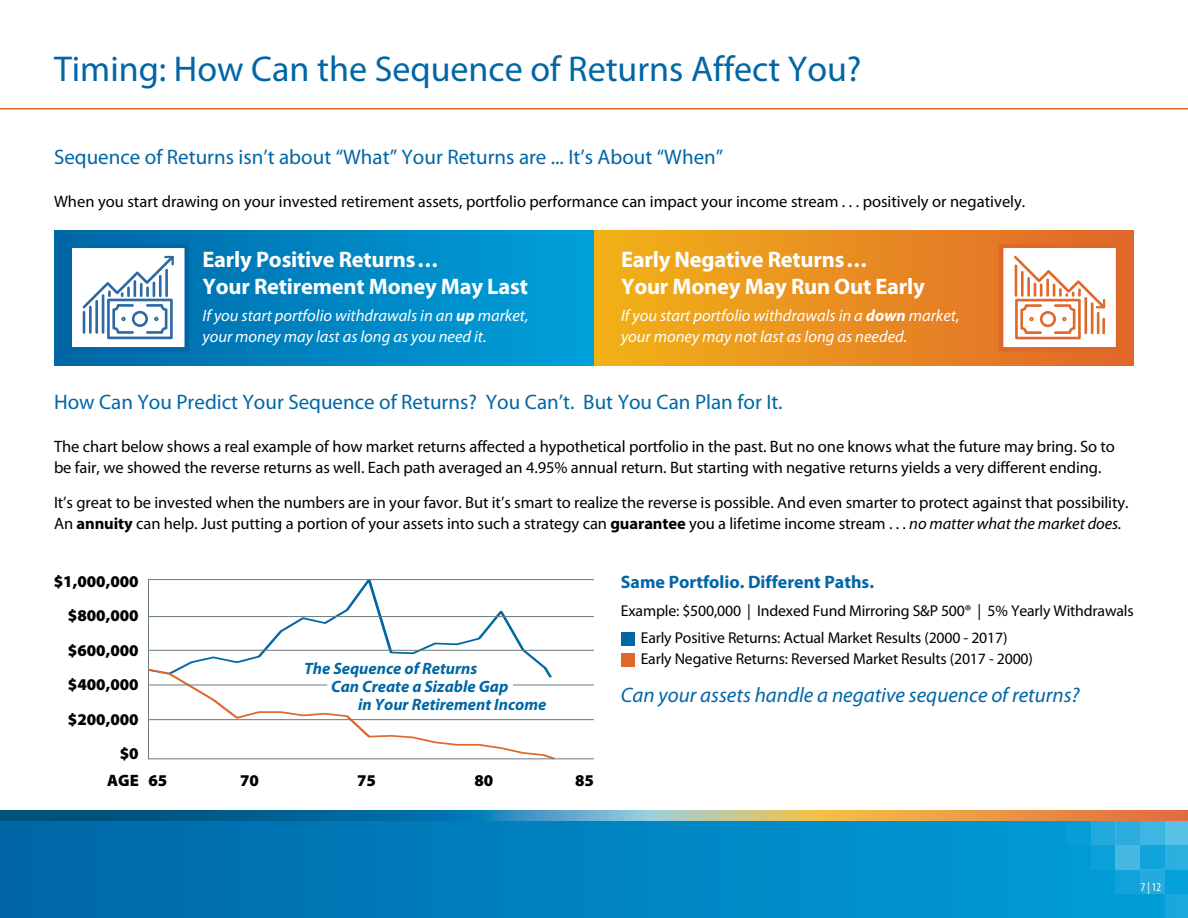
<style>
.page{position:relative;width:1188px;height:918px;background:#fff}
.page>*{position:absolute;margin:0;border:0;box-sizing:border-box;transform-origin:0 0}
.t1{font:36px "Myriad Pro";color:#0066a6}
.t2{font:700 22.5px/27px "Myriad Pro";letter-spacing:-.01em;color:#fff}
.t3{font:21px "Myriad Pro";color:#0066a6}
.t4{font:italic 21px "Myriad Pro";color:#0066a6}
.t5{font:700 18px "Myriad Pro";color:#0066a6}
.t6{font:16.5px/21px "Myriad Pro";letter-spacing:-.005em;color:#000}
.t7{font:italic 16.5px/21px "Myriad Pro";color:#fff}
.t8{font:italic 700 16.5px "Myriad Pro";color:#0066a6}
.t9{font:900 16.5px/34.5px "Myriad Pro";color:#000;text-align:right}
.t10{font:15.75px/27.8px "Myriad Pro";letter-spacing:-.01em;color:#000}
.t11{font:condensed 12px "Myriad Pro";color:#fff}
.s1{font-weight:700}
.s2{font-style:italic}
</style>
<div class="page">
<svg style="left:150px;top:581px;width:407px;height:176px"></svg>
<div style="left:148px;top:579px;width:446px;height:180px;border:1px solid #6c797d"></div>
<div style="left:0;top:817px;width:1188px;height:101px;background:linear-gradient(to right,#0066a6,#00a0da)"></div>
<div style="left:1165px;top:820px;width:23px;height:25px;background:#59c0e6"></div>
<div style="left:1140px;top:820px;width:25px;height:25px;background:#3eb5e2"></div>
<div style="left:1116px;top:820px;width:24px;height:25px;background:#2cadde"></div>
<div style="left:1091px;top:820px;width:25px;height:25px;background:#23a9dc"></div>
<div style="left:1066px;top:820px;width:25px;height:25px;background:#089dd6"></div>
<div style="left:1165px;top:845px;width:23px;height:24px;background:#2cafdf"></div>
<div style="left:1140px;top:845px;width:25px;height:24px;background:#11a4db"></div>
<div style="left:1116px;top:845px;width:24px;height:24px;background:#47b8e2"></div>
<div style="left:1091px;top:845px;width:25px;height:24px;background:#0da1d9"></div>
<div style="left:1165px;top:869px;width:23px;height:25px;background:#04a0d9"></div>
<div style="left:1140px;top:869px;width:25px;height:25px;background:#23abde"></div>
<div style="left:1116px;top:869px;width:24px;height:25px;background:#11a3da"></div>
<div style="left:1165px;top:894px;width:23px;height:24px;background:#1aa8dc"></div>
<svg style="left:0;top:810px;width:1188px;height:10px;background:#728881"></svg>
<hr style="left:0;top:108px;width:1188px;height:2px;background:#e0672a">
<svg style="left:594px;top:230px;width:540px;height:135px;background:#e99120"></svg>
<div style="left:54px;top:230px;width:540px;height:135px;background:linear-gradient(to right,#0066a6,#00a0db)"></div>
<div style="left:68px;top:244px;width:121px;height:108px;background:#fff;border:4px solid #0066a6"></div>
<div style="left:999px;top:244px;width:121px;height:108px;background:#fff;border:4px solid #e0672a"></div>
<svg style="left:83px;top:256px;width:91px;height:83px"></svg>
<hr style="left:159px;top:275px;width:3px;height:22px;background:#2d69a5">
<hr style="left:165px;top:269px;width:3px;height:28px;background:#2d69a5">
<svg style="left:1014px;top:256px;width:91px;height:83px"></svg>
<hr style="left:1085px;top:297px;width:2px;height:37px;background:#e0682b">
<hr style="left:1091px;top:302px;width:3px;height:32px;background:#e0682b">
<hr style="left:1097px;top:312px;width:3px;height:22px;background:#e0682b">
<hr style="left:1102px;top:318px;width:3px;height:16px;background:#e0682b">
<div style="left:621px;top:632px;width:13px;height:14px;background:#0066a6"></div>
<div style="left:621px;top:654px;width:13px;height:13px;background:#e0672a"></div>
<hr style="left:148px;top:616px;width:446px;height:1px;background:#6c797d">
<hr style="left:148px;top:650px;width:446px;height:1px;background:#6c797d">
<hr style="left:148px;top:719px;width:446px;height:1px;background:#6c797d">
<hr style="left:148px;top:685px;width:179px;height:1px;background:#6c797d">
<hr style="left:513px;top:685px;width:81px;height:1px;background:#6c797d">
<h1 class="t1" style="left:54px;top:49px;width:809px">Timing: How Can the Sequence of Returns Affect You?</h1>
<p class="t3" style="left:54px;top:146px;width:671px">Sequence of Returns isn’t about “What” Your Returns are ... It’s About “When”</p>
<p class="t6" style="left:54px;top:191px;width:973px">When you start drawing on your invested retirement assets, portfolio performance can impact your income stream . . . positively or negatively.</p>
<h2 class="t2" style="left:202px;top:246px;width:327px">Early Positive Returns...<br>Your Retirement Money May Last</h2>
<p class="t7" style="left:202px;top:305px;width:328px">If you start portfolio withdrawals in an <span class="s1">up</span> market, your money may last as long as you need it.</p>
<h2 class="t2" style="left:621px;top:246px;width:305px">Early Negative Returns...<br>Your Money May Run Out Early</h2>
<p class="t7" style="left:621px;top:305px;width:340px">If you start portfolio withdrawals in a <span class="s1">down</span> market, your money may not last as long as needed.</p>
<p class="t3" style="left:54px;top:391px;width:730px">How Can You Predict Your Sequence of Returns? You Can’t. But You Can Plan for It.</p>
<p class="t6" style="left:54px;top:437px;width:1063px">The chart below shows a real example of how market returns affected a hypothetical portfolio in the past. But no one knows what the future may bring. So to be fair, we showed the reverse returns as well. Each path averaged an 4.95% annual return. But starting with negative returns yields a very different ending.</p>
<p class="t6" style="left:54px;top:492px;width:1076px">It’s great to be invested when the numbers are in your favor. But it’s smart to realize the reverse is possible. And even smarter to protect against that possibility.<br>An <span class="s1">annuity</span> can help. Just putting a portion of your assets into such a strategy can <span class="s1">guarantee</span> you a lifetime income stream . . . <span class="s2">no matter what the market does.</span></p>
<p class="t9" style="left:54px;top:564px;width:86px">$1,000,000 $800,000 $600,000 $400,000 $200,000 $0</p>
<p class="t8" style="left:304px;top:660px;width:175px">The Sequence of Returns</p>
<p class="t8" style="left:331px;top:678px;width:179px">Can Create a Sizable Gap</p>
<p class="t8" style="left:358px;top:696px;width:190px">in Your Retirement Income</p>
<p class="t9" style="left:107px;top:764px;width:62px">AGE 65</p>
<p class="t9" style="left:240px;top:764px;width:20px">70</p>
<p class="t9" style="left:357px;top:764px;width:20px">75</p>
<p class="t9" style="left:474px;top:764px;width:20px">80</p>
<p class="t9" style="left:575px;top:764px;width:20px">85</p>
<p class="t5" style="left:621px;top:572px;width:255px">Same Portfolio. Different Paths.</p>
<p class="t10" style="left:641px;top:597px;width:494px;text-indent:-20px">Example: $500,000 | Indexed Fund Mirroring S&amp;P 500® | 5% Yearly Withdrawals<br>Early Positive Returns: Actual Market Results (2000 - 2017)</p>
<p class="t10" style="left:641px;top:645px;width:394px">Early Negative Returns: Reversed Market Results (2017 - 2000)</p>
<p class="t4" style="left:621px;top:684px;width:460px">Can your assets handle a negative sequence of returns?</p>
<p class="t11" style="left:1141px;top:881px;width:22px">7 | 12</p>
</div>
